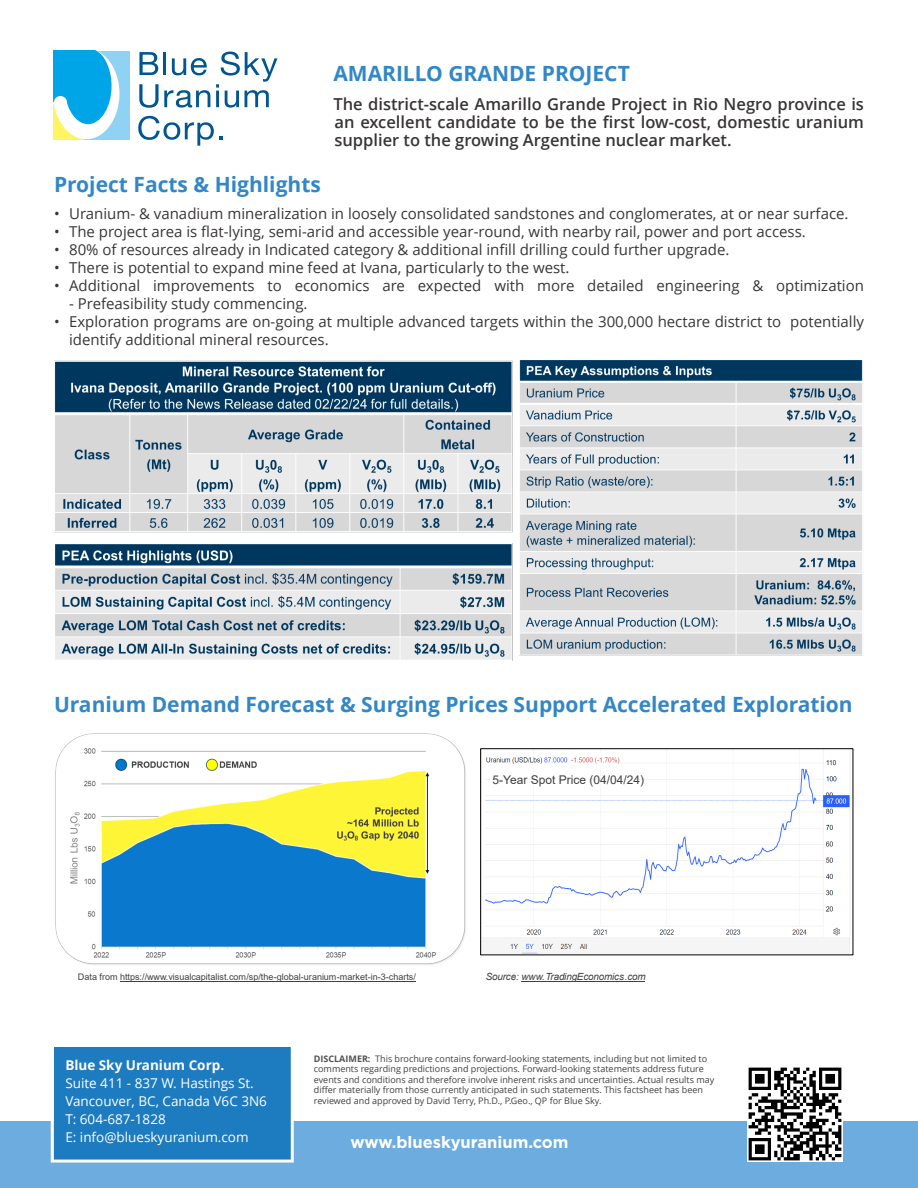
<style>
.page{position:relative;width:918px;height:1188px;background:#fff}
.page>*{position:absolute;margin:0;border:0;box-sizing:border-box;transform-origin:0 0}
.t1{font:700 21px "Open Sans";color:#3287c6}
.t2{font:600 16.5px "Open Sans";color:#393536}
.t3{font:700 16.5px "Gotham";color:#fff}
.t4{font:15px "Open Sans";color:#393536}
.t5{font:13.5px "Open Sans";color:#fff}
.t6{font:700 13.5px "Open Sans";color:#fff}
.t7{font:12px "Arial";color:#404040}
.t8{font:italic 9.9px "Arial";letter-spacing:-.02em;color:#404040}
.t9{font:9px "Open Sans";color:#404040}
.t10{font:9px "Arial";color:#404040}
.t11{font:700 9px "Open Sans";color:#535051}
</style>
<div class="page">
<div style="left:0;top:1121px;width:918px;height:67px;background:#6dacde"></div>
<div style="left:51px;top:1047px;width:243px;height:116px;background:#1d7bc0"></div>
<img style="left:748px;top:1067px;width:94px;height:94px">
<div style="left:54px;top:51px;width:75px;height:88px;background:#8fd2f4"></div>
<svg style="left:54px;top:51px;width:65px;height:88px;background:#59c3e7"></svg>
<div style="left:54px;top:96px;width:13px;height:13px;background:#fff;border-radius:50%"></div>
<svg style="left:138px;top:116px;width:85px;height:30px"></svg>
<svg style="left:139px;top:84px;width:71px;height:24px"></svg>
<svg style="left:139px;top:52px;width:19px;height:23px"></svg>
<hr style="left:163px;top:52px;width:3px;height:23px;background:#00568f">
<svg style="left:172px;top:58px;width:35px;height:17px"></svg>
<svg style="left:216px;top:52px;width:61px;height:56px"></svg>
<img style="left:55px;top:733px;width:411px;height:232px">
<img style="left:520px;top:360px;width:343px;height:296px">
<img style="left:55px;top:543px;width:458px;height:118px">
<img style="left:54px;top:360px;width:459px;height:173px">
<hr style="left:522px;top:981px;width:123px;height:1px;background:#404040">
<hr style="left:120px;top:981px;width:296px;height:1px;background:#404040">
<img style="left:482px;top:757px;width:368px;height:196px">
<p class="t1" style="left:333px;top:65px;width:298px">AMARILLO GRANDE PROJECT</p>
<p class="t1" style="left:54px;top:176px;width:268px">Project Facts &amp; Highlights</p>
<p class="t2" style="left:333px;top:97px;width:532px">The district-scale Amarillo Grande Project in Rio Negro province is</p>
<p class="t2" style="left:334px;top:115px;width:531px">an excellent candidate to be the first low-cost, domestic uranium</p>
<p class="t2" style="left:334px;top:133px;width:399px">supplier to the growing Argentine nuclear market.</p>
<p class="t4" style="left:54px;top:207px;width:796px">• Uranium- &amp; vanadium mineralization in loosely consolidated sandstones and conglomerates, at or near surface.</p>
<p class="t4" style="left:54px;top:225px;width:753px">• The project area is flat-lying, semi-arid and accessible year-round, with nearby rail, power and port access.</p>
<p class="t4" style="left:54px;top:243px;width:677px">• 80% of resources already in Indicated category &amp; additional infill drilling could further upgrade.</p>
<p class="t4" style="left:54px;top:261px;width:517px">• There is potential to expand mine feed at Ivana, particularly to the west.</p>
<p class="t4" style="left:54px;top:279px;width:812px">• Additional improvements to economics are expected with more detailed engineering &amp; optimization</p>
<p class="t4" style="left:69px;top:297px;width:240px">- Prefeasibility study commencing.</p>
<p class="t4" style="left:54px;top:315px;width:812px">• Exploration programs are on-going at multiple advanced targets within the 300,000 hectare district to potentially</p>
<p class="t4" style="left:69px;top:333px;width:261px">identify additional mineral resources.</p>
<p class="t1" style="left:54px;top:696px;width:800px">Uranium Demand Forecast &amp; Surging Prices Support Accelerated Exploration</p>
<p class="t7" style="left:493px;top:776px;width:153px">5-Year Spot Price (04/04/24)</p>
<p class="t10" style="left:78px;top:973px;width:340px">Data from https://www.visualcapitalist.com/sp/the-global-uranium-market-in-3-charts/</p>
<p class="t8" style="left:486px;top:973px;width:161px">Source: www.TradingEconomics.com</p>
<p class="t6" style="left:65px;top:1059px;width:160px">Blue Sky Uranium Corp.</p>
<p class="t5" style="left:65px;top:1077px;width:190px">Suite 411 - 837 W. Hastings St.</p>
<p class="t5" style="left:65px;top:1095px;width:203px">Vancouver, BC, Canada V6C 3N6</p>
<p class="t5" style="left:65px;top:1113px;width:102px">T: 604-687-1828</p>
<p class="t5" style="left:65px;top:1131px;width:185px">E: info@blueskyuranium.com</p>
<p class="t11" style="left:314px;top:1055px;width:58px">DISCLAIMER:</p>
<p class="t9" style="left:375px;top:1055px;width:334px">This brochure contains forward-looking statements, including but not limited to</p>
<p class="t9" style="left:314px;top:1065px;width:391px">comments regarding predictions and projections. Forward-looking statements address future</p>
<p class="t9" style="left:314px;top:1076px;width:402px">events and conditions and therefore involve inherent risks and uncertainties. Actual results may</p>
<p class="t9" style="left:314px;top:1086px;width:391px">differ materially from those currently anticipated in such statements. This factsheet has been</p>
<p class="t9" style="left:314px;top:1097px;width:289px">reviewed and approved by David Terry, Ph.D., P.Geo., QP for Blue Sky.</p>
<p class="t3" style="left:351px;top:1135px;width:220px">www.blueskyuranium.com</p>
</div>
